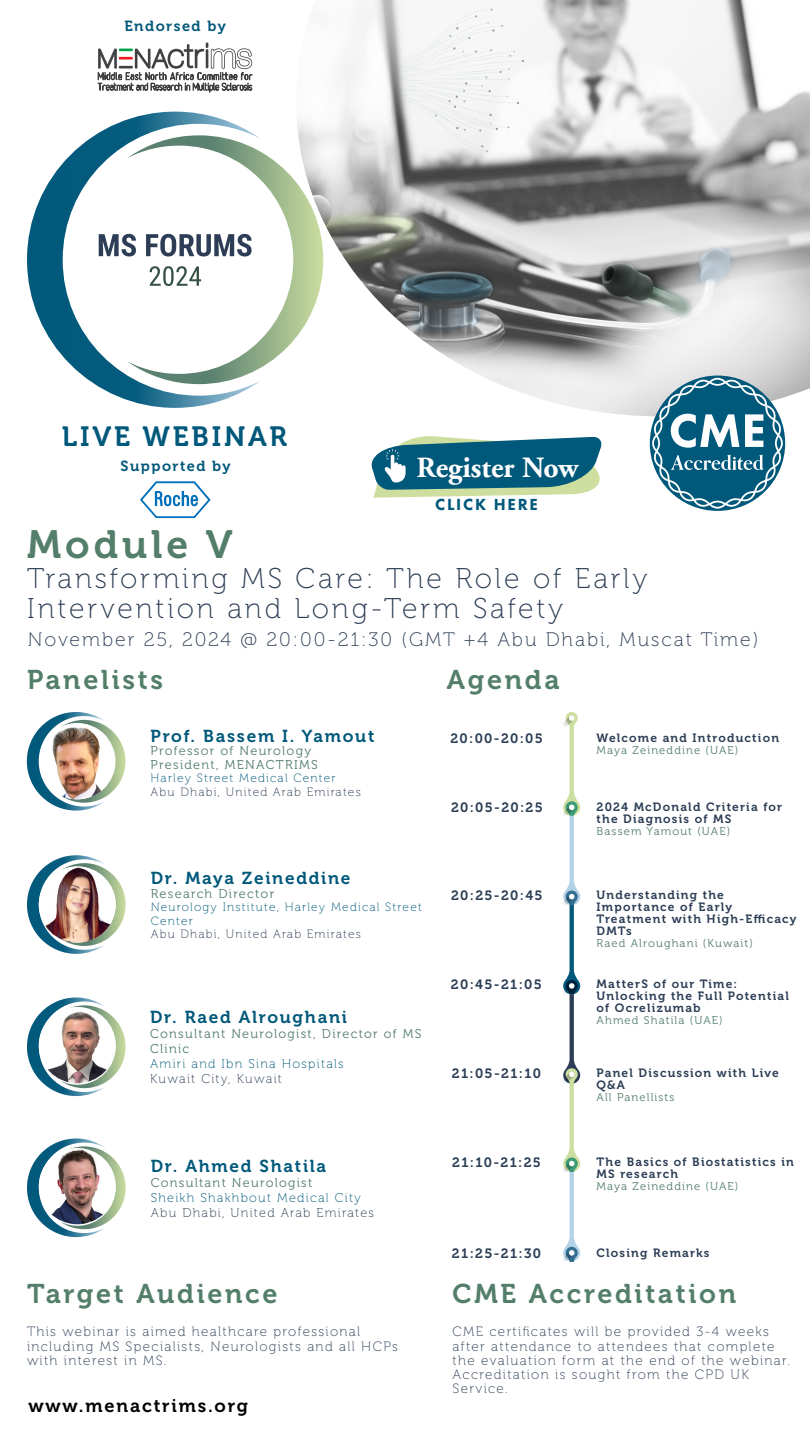
<style>
.page{position:relative;width:810px;height:1440px;background:#fff}
.page>*{position:absolute;margin:0;border:0;box-sizing:border-box;transform-origin:0 0}
.t1{font:39.3px "Museo For Dell 700";letter-spacing:.1em;color:#537e6a}
.t2{font:700 29.62px "Adobe Garamond LT";color:#fff}
.t3{font:28.5px/30px "Museo For Dell 100";letter-spacing:.1em;color:#2c3e55}
.t4{font:27.75px "Museo For Dell 700";letter-spacing:.1em;color:#00587a}
.t5{font:27px "Museo For Dell 700";letter-spacing:.1em;color:#537e6a}
.t6{font:19.5px "Museo For Dell 100";letter-spacing:.1em;color:#2c3e55}
.t7{font:18.23px "Museo For Dell 700";letter-spacing:.1em;color:#000}
.t8{font:17.25px "Museo For Dell 700";letter-spacing:.1em;color:#00587a}
.t9{font:800 16.65px "Futura PT";letter-spacing:.11em;color:#00587a}
.t10{font:14.62px "Museo For Dell 700";letter-spacing:.1em;color:#00587a}
.t11{font:13.5px/14.2px "Museo For Dell 100";letter-spacing:.1em;color:#2c3e55}
.t12{font:13.5px "Museo For Dell 700";letter-spacing:.1em;color:#2c3e55}
.t13{font:12.75px/15px "Museo For Dell 300";letter-spacing:.1em;color:#537e6a}
.t14{font:12.75px "Museo For Dell 100";letter-spacing:.1em;color:#00587a}
.t15{font:12.75px "Museo For Dell 100";letter-spacing:.1em;color:#2c3e55}
.t16{font:12px/12px "Museo For Dell 700";letter-spacing:.1em;color:#2c3e55}
.t17{font:12px/13.5px "Museo For Dell 100";letter-spacing:.1em;color:#00587a}
.t18{font:12px "Museo For Dell 100";letter-spacing:.1em;color:#2c3e55}
.t19{font:11.25px "Museo For Dell 300";letter-spacing:.1em;color:#537e6a}
</style>
<div class="page">
<img style="left:297px;top:0;width:513px;height:416px">
<svg style="left:27px;top:112px;width:229px;height:296px"></svg>
<svg style="left:127px;top:135px;width:196px;height:249px"></svg>
<svg style="left:650px;top:376px;width:135px;height:135px"></svg>
<svg style="left:98px;top:43px;width:154px;height:49px"></svg>
<svg style="left:371px;top:436px;width:231px;height:62px;background:#4b8994"></svg>
<svg style="left:393px;top:9px;width:131px;height:143px"></svg>
<svg style="left:140px;top:481px;width:71px;height:37px"></svg>
<svg style="left:563px;top:712px;width:17px;height:550px"></svg>
<svg style="left:27px;top:855px;width:99px;height:99px"></svg>
<img style="left:39px;top:866px;width:77px;height:77px">
<svg style="left:27px;top:997px;width:99px;height:99px"></svg>
<svg style="left:27px;top:1138px;width:99px;height:99px"></svg>
<img style="left:39px;top:1007px;width:77px;height:76px">
<img style="left:39px;top:1148px;width:77px;height:76px">
<svg style="left:27px;top:712px;width:98px;height:99px"></svg>
<img style="left:47px;top:723px;width:60px;height:76px">
<p class="t10" style="left:124px;top:18px;width:103px">Endorsed by</p>
<h3 class="t4" style="left:62px;top:421px;width:227px">LIVE WEBINAR</h3>
<p class="t10" style="left:121px;top:458px;width:112px">Supported by</p>
<h2 class="t2" style="left:416px;top:451px;width:163px">Register Now</h2>
<p class="t9" style="left:435px;top:495px;width:104px">CLICK HERE</p>
<h1 class="t1" style="left:27px;top:523px;width:207px">Module V</h1>
<h3 class="t3" style="left:27px;top:564px;width:622px">Transforming MS Care: The Role of Early<br>Intervention and Long-Term Safety</h3>
<h3 class="t6" style="left:28px;top:629px;width:732px">November 25, 2024 @ 20:00-21:30 (GMT +4 Abu Dhabi, Muscat Time)</h3>
<h3 class="t5" style="left:27px;top:665px;width:138px">Panelists</h3>
<h3 class="t5" style="left:447px;top:665px;width:114px">Agenda</h3>
<p class="t8" style="left:151px;top:726px;width:225px">Prof. Bassem I. Yamout</p>
<p class="t13" style="left:151px;top:744px;width:169px;line-height:13.5px">Professor of Neurology<br>President, MENACTRIMS</p>
<p class="t17" style="left:151px;top:771px;width:187px">Harley Street Medical Center</p>
<p class="t18" style="left:151px;top:785px;width:212px">Abu Dhabi, United Arab Emirates</p>
<p class="t8" style="left:151px;top:869px;width:201px">Dr. Maya Zeineddine</p>
<p class="t13" style="left:151px;top:886px;width:125px">Research Director</p>
<p class="t17" style="left:151px;top:901px;width:273px">Neurology Institute, Harley Medical Street<br>Center</p>
<p class="t18" style="left:151px;top:928px;width:212px">Abu Dhabi, United Arab Emirates</p>
<p class="t8" style="left:150px;top:1008px;width:198px">Dr. Raed Alroughani</p>
<p class="t13" style="left:150px;top:1027px;width:273px">Consultant Neurologist, Director of MS<br>Clinic</p>
<p class="t14" style="left:150px;top:1057px;width:195px">Amiri and Ibn Sina Hospitals</p>
<p class="t15" style="left:150px;top:1072px;width:133px">Kuwait City, Kuwait</p>
<p class="t8" style="left:151px;top:1156px;width:177px">Dr. Ahmed Shatila</p>
<p class="t13" style="left:151px;top:1175px;width:163px">Consultant Neurologist</p>
<p class="t14" style="left:151px;top:1191px;width:212px">Sheikh Shakhbout Medical City</p>
<p class="t15" style="left:151px;top:1206px;width:225px">Abu Dhabi, United Arab Emirates</p>
<p class="t12" style="left:450px;top:731px;width:94px">20:00-20:05</p>
<p class="t12" style="left:451px;top:800px;width:93px">20:05-20:25</p>
<p class="t12" style="left:451px;top:888px;width:93px">20:25-20:45</p>
<p class="t12" style="left:451px;top:977px;width:92px">20:45-21:05</p>
<p class="t12" style="left:452px;top:1066px;width:91px">21:05-21:10</p>
<p class="t12" style="left:452px;top:1155px;width:90px">21:10-21:25</p>
<p class="t12" style="left:452px;top:1246px;width:91px">21:25-21:30</p>
<p class="t16" style="left:597px;top:732px;width:184px">Welcome and Introduction</p>
<p class="t19" style="left:597px;top:744px;width:143px">Maya Zeineddine (UAE)</p>
<p class="t16" style="left:597px;top:801px;width:187px">2024 McDonald Criteria for the Diagnosis of MS</p>
<p class="t19" style="left:597px;top:825px;width:135px">Bassem Yamout (UAE)</p>
<p class="t16" style="left:597px;top:889px;width:201px">Understanding the<br>Importance of Early<br>Treatment with High-Efficacy<br>DMTs</p>
<p class="t19" style="left:597px;top:937px;width:158px">Raed Alroughani (Kuwait)</p>
<p class="t16" style="left:597px;top:978px;width:194px">MatterS of our Time:<br>Unlocking the Full Potential of Ocrelizumab</p>
<p class="t19" style="left:597px;top:1014px;width:128px">Ahmed Shatila (UAE)</p>
<p class="t16" style="left:597px;top:1067px;width:184px">Panel Discussion with Live<br>Q&amp;A</p>
<p class="t19" style="left:597px;top:1091px;width:79px">All Panellists</p>
<p class="t16" style="left:597px;top:1156px;width:199px">The Basics of Biostatistics in<br>MS research</p>
<p class="t19" style="left:597px;top:1180px;width:143px">Maya Zeineddine (UAE)</p>
<p class="t16" style="left:597px;top:1247px;width:115px">Closing Remarks</p>
<h3 class="t5" style="left:27px;top:1279px;width:252px">Target Audience</h3>
<h3 class="t5" style="left:452px;top:1279px;width:285px">CME Accreditation</h3>
<p class="t11" style="left:27px;top:1325px;width:373px">This webinar is aimed healthcare professional including MS Specialists, Neurologists and all HCPs with interest in MS.</p>
<p class="t11" style="left:452px;top:1325px;width:339px">CME certificates will be provided 3-4 weeks after attendance to attendees that complete the evaluation form at the end of the webinar.<br>Accreditation is sought from the CPD UK Service.</p>
<h3 class="t7" style="left:28px;top:1396px;width:221px">www.menactrims.org</h3>
</div>
